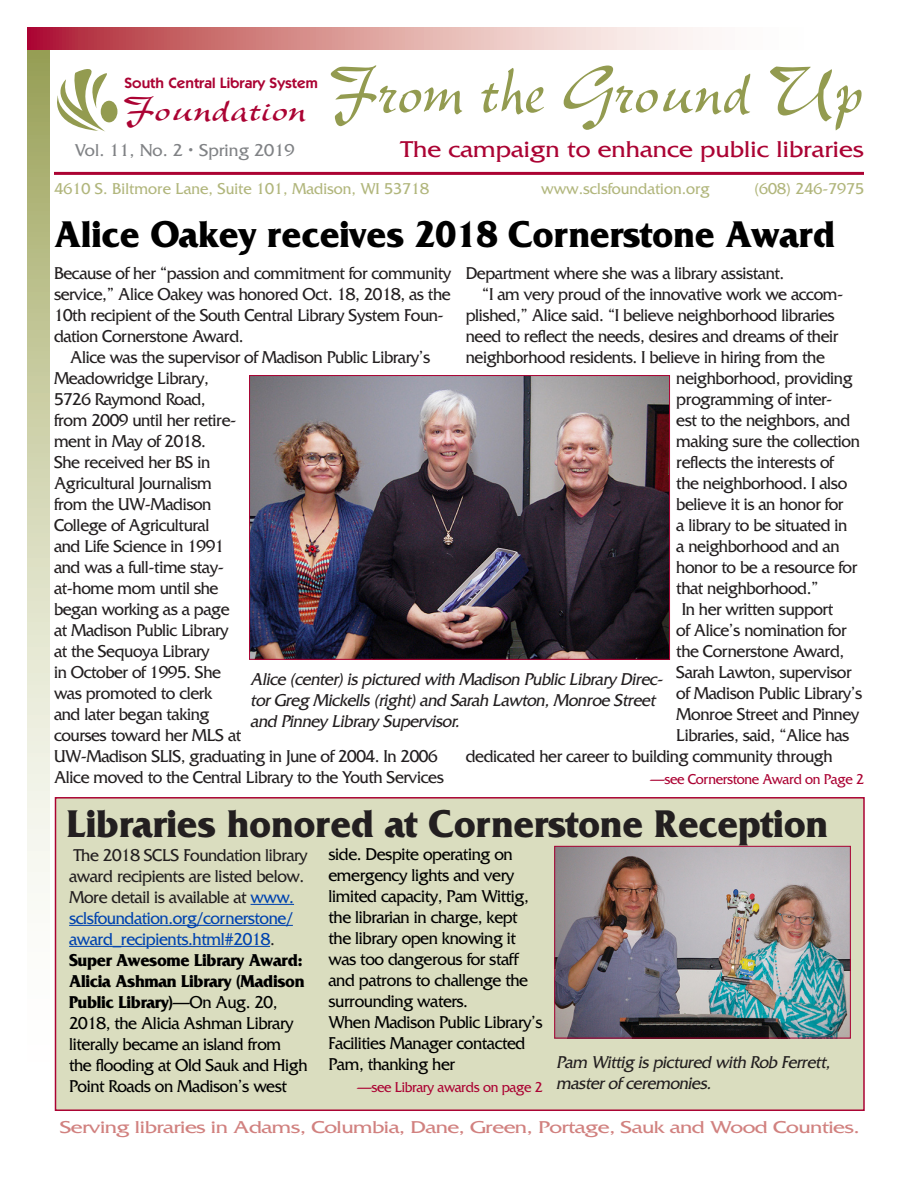
<style>
.page{position:relative;width:918px;height:1188px;background:#fff}
.page>*{position:absolute;margin:0;border:0;box-sizing:border-box;transform-origin:0 0}
.t1{font:72px "New Berolina";color:#939b50;scale:.93 1}
.Headline{font:700 40.5px "Friz Quadrata";letter-spacing:-.005em;color:#231f20;scale:.95 1}
.Headline-2{font:700 39px "Friz Quadrata";letter-spacing:-.005em;color:#000;scale:.95 1}
.t2{font:37.5px "New Berolina";color:#ab0333;scale:1.15 1}
.t3{font:24px "Friz Quadrata";color:#ab0333;scale:1.1 1}
.Body{font:18px/21px "Friz Quadrata";letter-spacing:-.025em;color:#231f20;scale:.95 1}
.Body-2{font:18px/21px "Friz Quadrata";letter-spacing:-.025em;color:#000;scale:.95 1}
.t4{font:italic 18px/21px "Friz Quadrata";color:#231f20;scale:.95 1}
.Body-3{font:18px "Friz Quadrata";letter-spacing:-.025em;color:#d1817f;scale:1.26 1}
.t5{font:18px "Friz Quadrata";color:#808285}
.t6{font:16.5px "Friz Quadrata";color:#b1b67c}
.Continued{font:15px "Friz Quadrata";letter-spacing:-.025em;color:#ab0333;scale:.95 1}
.t7{font:600 15px "Itc Kabel";color:#ab0333}
.s1{color:#0043af}
.s2{font-weight:700}
</style>
<div class="page">
<svg style="left:57px;top:69px;width:61px;height:63px"></svg>
<hr style="left:54px;top:172px;width:810px;height:3px;background:#ab0333">
<svg style="left:28px;top:50px;width:21px;height:851px"></svg>
<svg style="left:27px;top:27px;width:676px;height:23px"></svg>
<img style="left:251px;top:377px;width:417px;height:281px">
<div style="left:249px;top:375px;width:421px;height:285px;border:1px solid #ab0333"></div>
<div style="left:55px;top:797px;width:810px;height:314px;background:#daddbf;border:2px solid #ab0333"></div>
<hr style="left:251px;top:904px;width:43px;height:1px;background:#0043af">
<hr style="left:69px;top:925px;width:224px;height:1px;background:#0043af">
<hr style="left:69px;top:946px;width:201px;height:1px;background:#0043af">
<img style="left:556px;top:848px;width:293px;height:188px">
<div style="left:554px;top:846px;width:297px;height:192px;border:1px solid #ab0333"></div>
<p class="t7" style="left:125px;top:74px;width:195px">South Central Library System</p>
<p class="t2" style="left:123px;top:86px;width:161px">Foundation</p>
<p class="t1" style="left:328px;top:47px;width:576px">From the Ground Up</p>
<p class="t5" style="left:75px;top:140px;width:221px">Vol. 11, No. 2 • Spring 2019</p>
<p class="t3" style="left:401px;top:135px;width:422px">The campaign to enhance public libraries</p>
<p class="t6" style="left:55px;top:180px;width:376px">4610 S. Biltmore Lane, Suite 101, Madison, WI 53718</p>
<p class="t6" style="left:541px;top:180px;width:170px">www.sclsfoundation.org</p>
<p class="t6" style="left:755px;top:180px;width:111px">(608) 246-7975</p>
<p class="Headline-2" style="left:55px;top:213px;width:823px">Alice Oakey receives 2018 Cornerstone Award</p>
<p class="Body" style="left:466px;top:262px;width:337px">Department where she was a library assistant.</p>
<p class="Body" style="left:482px;top:283px;width:382px">“I am very proud of the innovative work we accom-</p>
<p class="Body" style="left:466px;top:304px;width:390px">plished,” Alice said. “I believe neighborhood libraries</p>
<p class="Body" style="left:466px;top:325px;width:394px">need to reflect the needs, desires and dreams of their</p>
<p class="Body" style="left:466px;top:346px;width:380px">neighborhood residents. I believe in hiring from the</p>
<p class="Body" style="left:676px;top:367px;width:187px">neighborhood, providing</p>
<p class="Body" style="left:676px;top:388px;width:166px">programming of inter-</p>
<p class="Body" style="left:676px;top:409px;width:185px">est to the neighbors, and</p>
<p class="Body" style="left:676px;top:430px;width:195px">making sure the collection</p>
<p class="Body" style="left:676px;top:451px;width:167px">reflects the interests of</p>
<p class="Body" style="left:676px;top:472px;width:181px">the neighborhood. I also</p>
<p class="Body" style="left:676px;top:493px;width:177px">believe it is an honor for</p>
<p class="Body" style="left:676px;top:514px;width:182px">a library to be situated in</p>
<p class="Body" style="left:676px;top:535px;width:173px">a neighborhood and an</p>
<p class="Body" style="left:676px;top:556px;width:192px">honor to be a resource for</p>
<p class="Body" style="left:676px;top:577px;width:151px">that neighborhood.”</p>
<p class="Body" style="left:682px;top:598px;width:161px">In her written support</p>
<p class="Body" style="left:676px;top:619px;width:181px">of Alice’s nomination for</p>
<p class="Body" style="left:676px;top:640px;width:178px">the Cornerstone Award,</p>
<p class="Body" style="left:676px;top:661px;width:186px">Sarah Lawton, supervisor</p>
<p class="Body" style="left:676px;top:682px;width:198px">of Madison Public Library’s</p>
<p class="Body" style="left:676px;top:703px;width:194px">Monroe Street and Pinney</p>
<p class="Body" style="left:676px;top:724px;width:184px">Libraries, said, “Alice has</p>
<p class="Body" style="left:466px;top:745px;width:388px">dedicated her career to building community through</p>
<p class="Continued" style="left:651px;top:770px;width:226px">—see Cornerstone Award on Page 2</p>
<p class="Body" style="left:54px;top:262px;width:420px">Because of her “passion and commitment for community service,” Alice Oakey was honored Oct. 18, 2018, as the 10th recipient of the South Central Library System Foun&shy;dation Cornerstone Award.</p>
<p class="Body" style="left:54px;top:346px;width:412px;text-indent:16px">Alice was the supervisor of Madison Public Library’s<br>Meadowridge Library,<br>5726 Raymond Road,<br>from 2009 until her retire-<br>ment in May of 2018.<br>She received her BS in<br>Agricultural Journalism<br>from the UW-Madison<br>College of Agricultural<br>and Life Science in 1991<br>and was a full-time stay-<br>at-home mom until she<br>began working as a page<br>at Madison Public Library<br>at the Sequoya Library<br>in October of 1995. She<br>was promoted to clerk<br>and later began taking<br>courses toward her MLS at<br>UW-Madison SLIS, graduating in June of 2004. In 2006<br>Alice moved to the Central Library to the Youth Services</p>
<p class="t4" style="left:250px;top:668px;width:439px">Alice (center)ispictured with Madison Public Library Direc&shy;torGreg Mickells(right)and Sarah Lawton,Monroe Street and Pinney Library Supervisor.</p>
<p class="Headline" style="left:67px;top:801px;width:803px">Libraries honored at Cornerstone Reception</p>
<p class="Body" style="left:69px;top:844px;width:253px">The 2018 SCLS Foundation library award recipients are listed below.<br>More detail is available at <span class="s1">www. sclsfoundation.org/cornerstone/ award_recipients.html#2018</span>.</p>
<p class="Body-2" style="left:69px;top:949px;width:253px"><span class="s2">Super Awesome Library Award:<br>Alicia Ashman Library (Madison<br>Public Library)</span>—On Aug. 20,<br>2018, the Alicia Ashman Library literally became an island from the flooding at Old Sauk and High<br>Point Roads on Madison’s west</p>
<p class="Body-2" style="left:328px;top:844px;width:212px">side. Despite operating on emergency lights and very limited capacity, Pam Wittig, the librarian in charge, kept the library open knowing it was too dangerous for staff and patrons to challenge the surrounding waters.</p>
<p class="Body-2" style="left:328px;top:1012px;width:227px">When Madison Public Library’s<br>Facilities Manager contacted<br>Pam, thanking her</p>
<p class="Continued" style="left:358px;top:1079px;width:196px">—see Library awards on page 2</p>
<p class="t4" style="left:556px;top:1052px;width:294px">Pam Wittig ispictured with Rob Ferrett, masterof ceremonies.</p>
<p class="Body-3" style="left:60px;top:1117px;width:637px">Serving libraries in Adams, Columbia, Dane, Green, Portage, Sauk and Wood Counties.</p>
</div>
